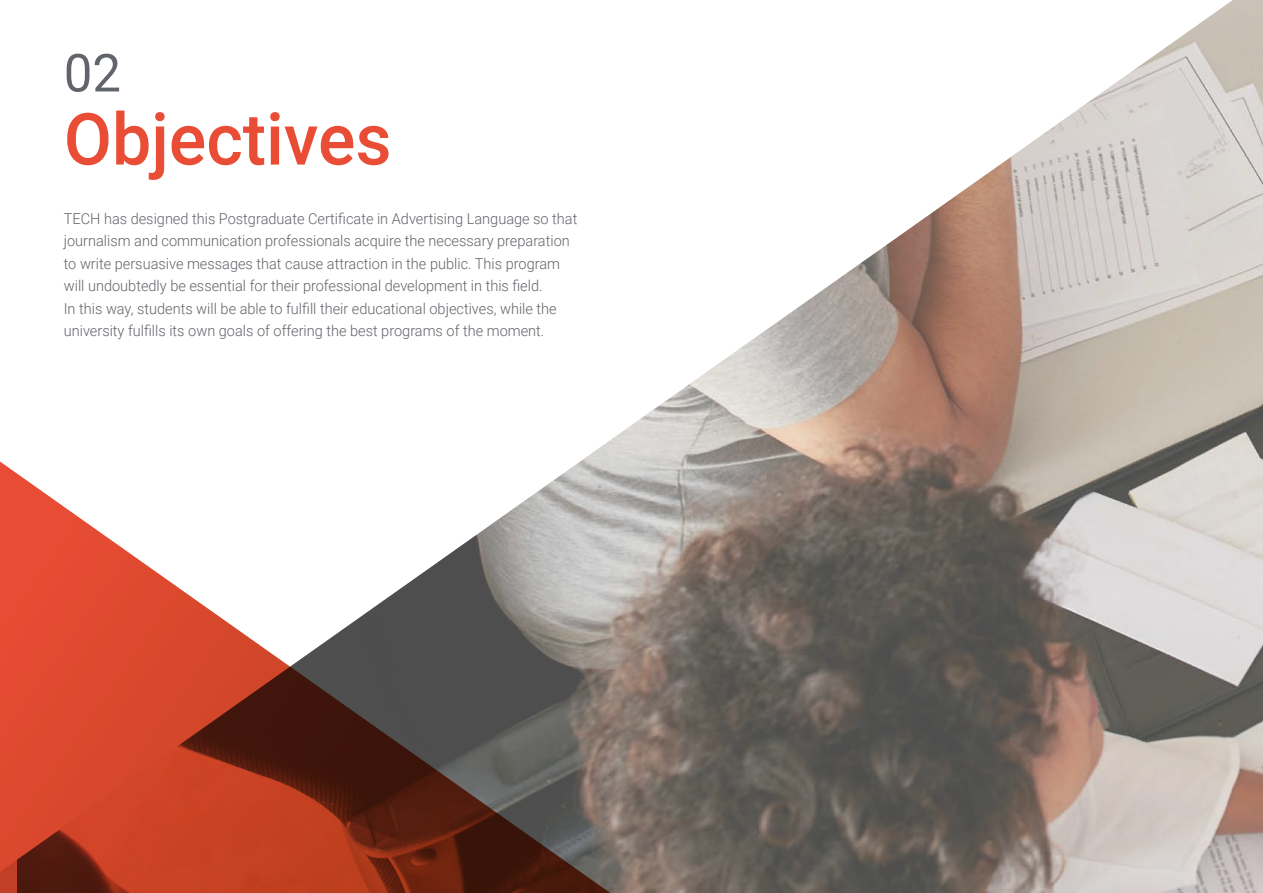
<style>
.page{position:relative;width:1263px;height:893px;background:#fff}
.page>*{position:absolute;margin:0;border:0;box-sizing:border-box;transform-origin:0 0}
.t1{font:500 72px "Roboto";color:#e94d35}
.t2{font:52.5px "Roboto";color:#61646a}
.t3{font:300 15px/22.5px "Roboto";color:#61646a}
</style>
<div class="page">
<img style="left:602px;top:0;width:661px;height:893px">
<svg style="left:0;top:446px;width:640px;height:447px"></svg>
<h2 class="t2" style="left:64px;top:36px;width:59px">02</h2>
<h1 class="t1" style="left:64px;top:89px;width:329px">Objectives</h1>
<p class="t3" style="left:64px;top:207px;width:515px">TECH has designed this Postgraduate Certificate in Advertising Language so that journalism and communication professionals acquire the necessary preparation to write persuasive messages that cause attraction in the public. This program will undoubtedly be essential for their professional development in this field.<br>In this way, students will be able to fulfill their educational objectives, while the university fulfills its own goals of offering the best programs of the moment.</p>
</div>
